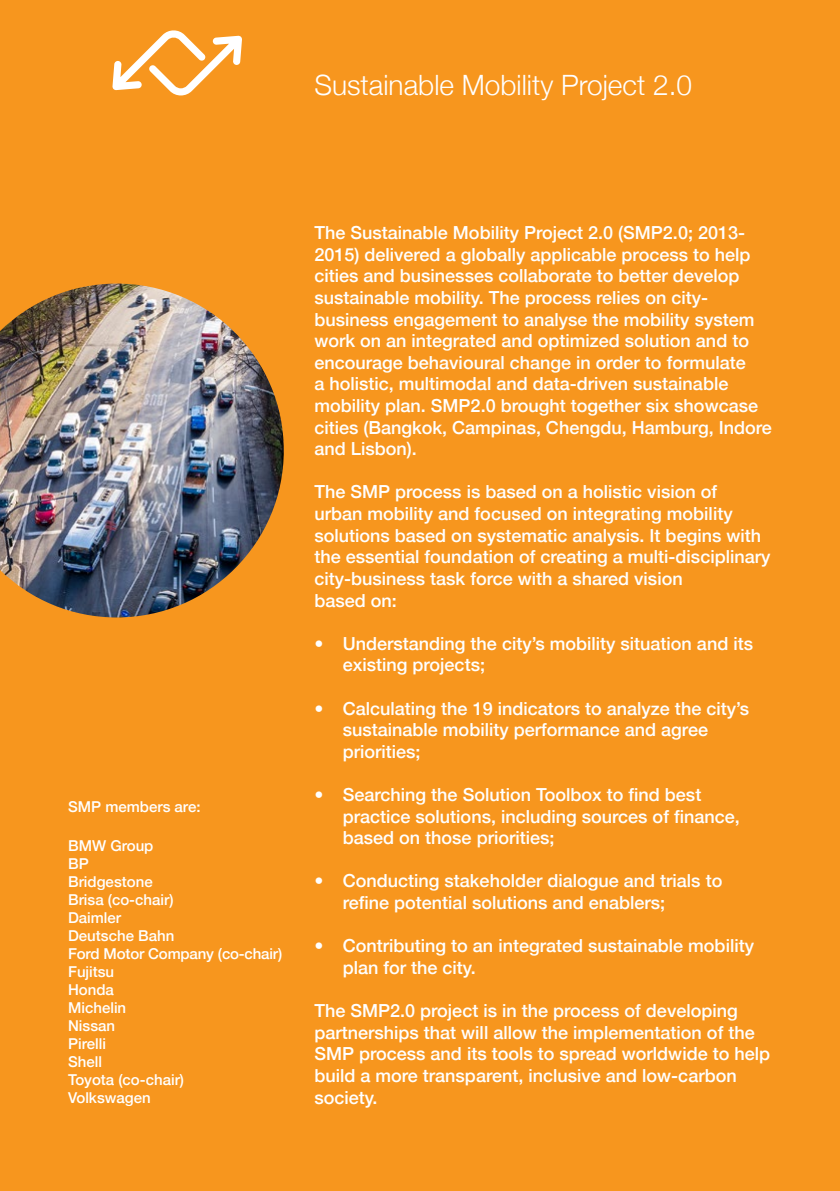
<style>
.page{position:relative;width:840px;height:1191px;background:#fff}
.page>*{position:absolute;margin:0;border:0;box-sizing:border-box;transform-origin:0 0}
.t1{font:300 28px "Helvetica Neue";color:#fff}
.t2{font:500 18px/21.6px "Helvetica Neue";color:#fff}
.t3{font:500 15px/18px "Helvetica Neue";color:#fff}
</style>
<div class="page">
<div style="left:0;top:0;width:839px;height:1191px;background:#f7961e"></div>
<svg style="left:112px;top:30px;width:130px;height:65px"></svg>
<img style="left:0;top:283px;width:283px;height:334px">
<h1 class="t1" style="left:314px;top:63px;width:379px">Sustainable Mobility Project 2.0</h1>
<p class="t3" style="left:68px;top:796px;width:134px">SMP members are:</p>
<p class="t3" style="left:68px;top:836px;width:215px">BMW Group<br>BP<br>Bridgestone<br>Brisa (co-chair)<br>Daimler<br>Deutsche Bahn<br>Ford Motor Company (co-chair)<br>Fujitsu<br>Honda<br>Michelin<br>Nissan<br>Pirelli<br>Shell<br>Toyota (co-chair)<br>Volkswagen</p>
<p class="t2" style="left:314px;top:221px;width:458px">The Sustainable Mobility Project 2.0 (SMP2.0; 2013- 2015) delivered a globally applicable process to help cities and businesses collaborate to better develop sustainable mobility. The process relies on city&shy;business engagement to analyse the mobility system work on an integrated and optimized solution and to encourage behavioural change in order to formulate<br>a holistic, multimodal and data-driven sustainable mobility plan. SMP2.0 brought together six showcase cities (Bangkok, Campinas, Chengdu, Hamburg, Indore and Lisbon).</p>
<p class="t2" style="left:314px;top:480px;width:457px">The SMP process is based on a holistic vision of<br>urban mobility and focused on integrating mobility solutions based on systematic analysis. It begins with the essential foundation of creating a multi-disciplinary city-business task force with a shared vision<br>based on:</p>
<p class="t2" style="left:342px;top:632px;width:411px;text-indent:-28px">• Understanding the city’s mobility situation and its existing projects;</p>
<p class="t2" style="left:342px;top:696px;width:407px;text-indent:-28px">• Calculating the 19 indicators to analyze the city’s sustainable mobility performance and agree priorities;</p>
<p class="t2" style="left:342px;top:783px;width:398px;text-indent:-28px">• Searching the Solution Toolbox to find best practice solutions, including sources of finance, based on those priorities;</p>
<p class="t2" style="left:342px;top:869px;width:381px;text-indent:-28px">• Conducting stakeholder dialogue and trials to refine potential solutions and enablers;</p>
<p class="t2" style="left:342px;top:934px;width:412px;text-indent:-28px">• Contributing to an integrated sustainable mobility plan for the city.</p>
<p class="t2" style="left:314px;top:999px;width:457px">The SMP2.0 project is in the process of developing partnerships that will allow the implementation of the SMP process and its tools to spread worldwide to help build a more transparent, inclusive and low-carbon society.</p>
</div>
